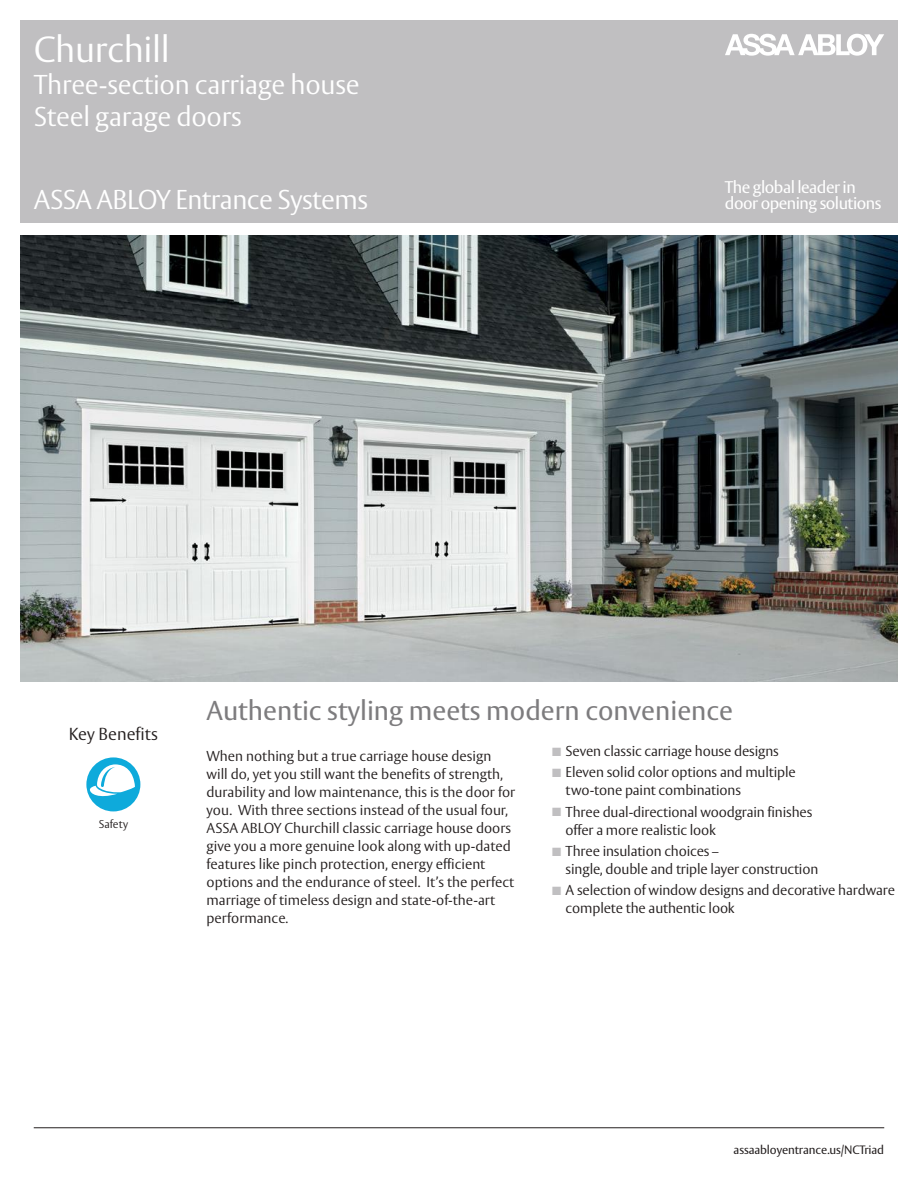
<style>
.page{position:relative;width:918px;height:1188px;background:#fff}
.page>*{position:absolute;margin:0;border:0;box-sizing:border-box;transform-origin:0 0}
.t1{font:300 36px "ASSA Vesta";letter-spacing:-.01em;color:#fff}
.t2{font:300 27px/32.4px "ASSA Vesta";letter-spacing:-.01em;color:#fff}
.t3{font:27px "ASSA Vesta";color:#7d7c7e}
.t4{font:300 17.25px "ASSA Vesta";color:#241f1f}
.t5{font:16.65px/16.5px "ASSA Vesta";letter-spacing:-.03em;color:#fff}
.t6{font:300 14.25px/18px "ASSA Vesta";color:#241f1f}
.t7{font:12px "ASSA Vesta";letter-spacing:-.01em;color:#241f1f}
.t8{font:12px "Zapf Dingbats ITC";color:#c0bfc1}
.t9{font:300 11.25px "ASSA Vesta";color:#241f1f}
</style>
<div class="page">
<div style="left:20px;top:20px;width:878px;height:203px;background:#c0bfc1"></div>
<svg style="left:725px;top:34px;width:159px;height:22px"></svg>
<hr style="left:34px;top:1128px;width:850px;height:1px;background:#241f1f">
<div style="left:86px;top:757px;width:54px;height:54px;background:#0eaadb;border-radius:50%"></div>
<svg style="left:90px;top:764px;width:45px;height:35px"></svg>
<img style="left:20px;top:236px;width:878px;height:445px">
<h1 class="t1" style="left:34px;top:27px;width:138px">Churchill</h1>
<h2 class="t2" style="left:34px;top:70px;width:327px">Three-section carriage house<br>Steel garage doors</h2>
<h2 class="t2" style="left:34px;top:185px;width:336px">ASSA ABLOY Entrance Systems</h2>
<p class="t5" style="left:725px;top:179px;width:158px">The global leader in door opening solutions</p>
<p class="t4" style="left:69px;top:724px;width:91px">Key Benefits</p>
<p class="t9" style="left:99px;top:818px;width:31px">Safety</p>
<h2 class="t3" style="left:207px;top:694px;width:528px">Authentic styling meets modern convenience</h2>
<p class="t6" style="left:207px;top:748px;width:310px">When nothing but a true carriage house design will do, yet you still want the benefits of strength, durability and low maintenance, this is the door for you. With three sections instead of the usual four, ASSA ABLOY Churchill classic carriage house doors give you a more genuine look along with up-dated features like pinch protection, energy efficient options and the endurance of steel. It’s the perfect marriage of timeless design and state-of-the-art performance.</p>
<p class="t6" style="left:566px;top:741px;width:232px;line-height:21.3px">Seven classic carriage house designs<br>Eleven solid color options and multiple</p>
<p class="t6" style="left:566px;top:780px;width:248px;line-height:21.3px">two-tone paint combinations<br>Three dual-directional woodgrain finishes</p>
<p class="t6" style="left:566px;top:820px;width:155px;line-height:21.3px">offer a more realistic look<br>Three insulation choices –</p>
<p class="t6" style="left:566px;top:859px;width:331px;line-height:21.3px">single, double and triple layer construction<br>A selection of window designs and decorative hardware</p>
<p class="t6" style="left:566px;top:900px;width:171px">complete the authentic look</p>
<p class="t8" style="left:552px;top:807px;width:11px">■</p>
<p class="t8" style="left:552px;top:846px;width:11px">■</p>
<p class="t8" style="left:552px;top:885px;width:11px">■</p>
<p class="t7" style="left:734px;top:1143px;width:152px">assaabloyentrance.us/NCTriad</p>
</div>
